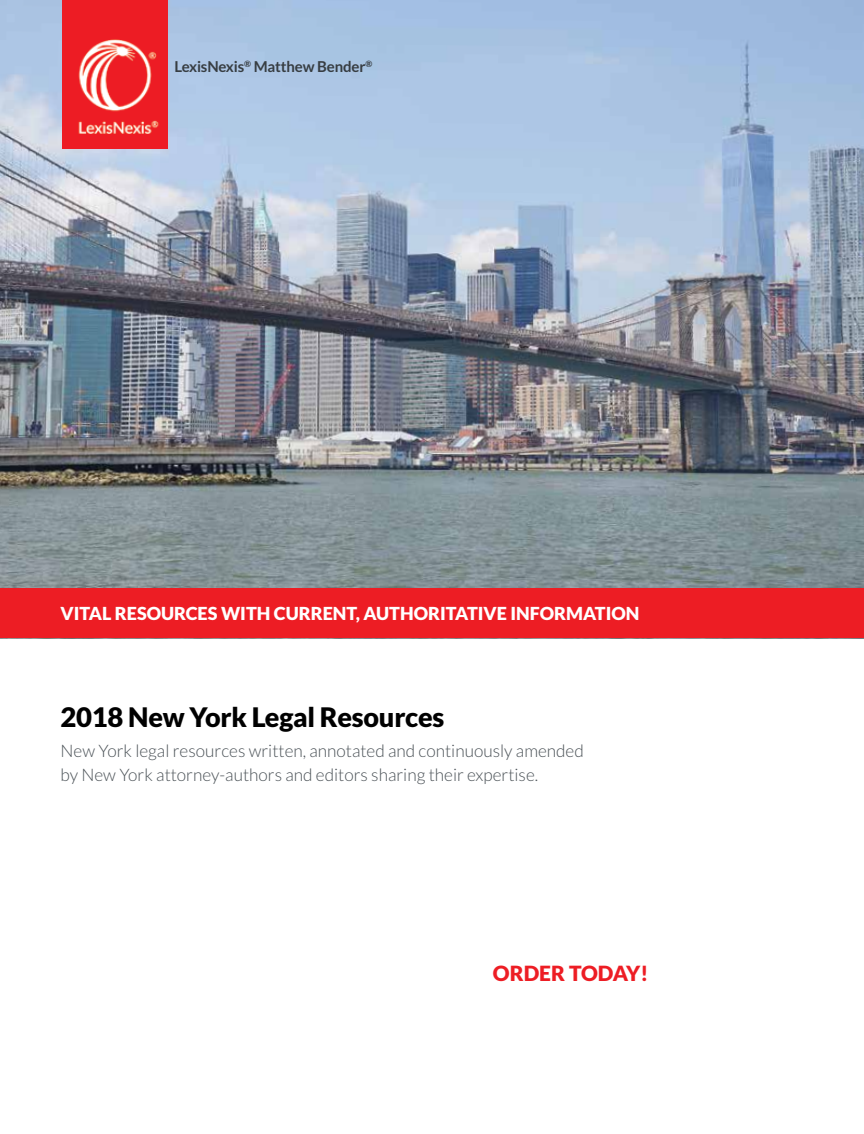
<style>
.page{position:relative;width:864px;height:1134px;background:#fff}
.page>*{position:absolute;margin:0;border:0;box-sizing:border-box;transform-origin:0 0}
.t1{font:900 27px "Lato";letter-spacing:-.01em;color:#000}
.t2{font:900 21px "Lato";color:#ed1d24}
.t3{font:900 18px "Lato";color:#fff}
.t4{font:300 17.25px/24px "Lato";color:#4c5358}
.t5{font:700 15px "Lato";letter-spacing:-.01em;color:#373d42}
</style>
<div class="page">
<img style="left:0;top:0;width:864px;height:589px">
<div style="left:0;top:589px;width:864px;height:49px;background:#ed1d24"></div>
<img style="left:63px;top:0;width:105px;height:149px">
<p class="t5" style="left:174px;top:58px;width:200px">LexisNexis<sup>®</sup> Matthew Bender<sup>®</sup></p>
<p class="t3" style="left:60px;top:603px;width:581px">VITAL RESOURCES WITH CURRENT, AUTHORITATIVE INFORMATION</p>
<h1 class="t1" style="left:60px;top:702px;width:385px">2018 New York Legal Resources</h1>
<p class="t4" style="left:60px;top:739px;width:525px">New York legal resources written, annotated and continuously amended by New York attorney-authors and editors sharing their expertise.</p>
<p class="t2" style="left:493px;top:961px;width:157px">ORDER TODAY!</p>
</div>
